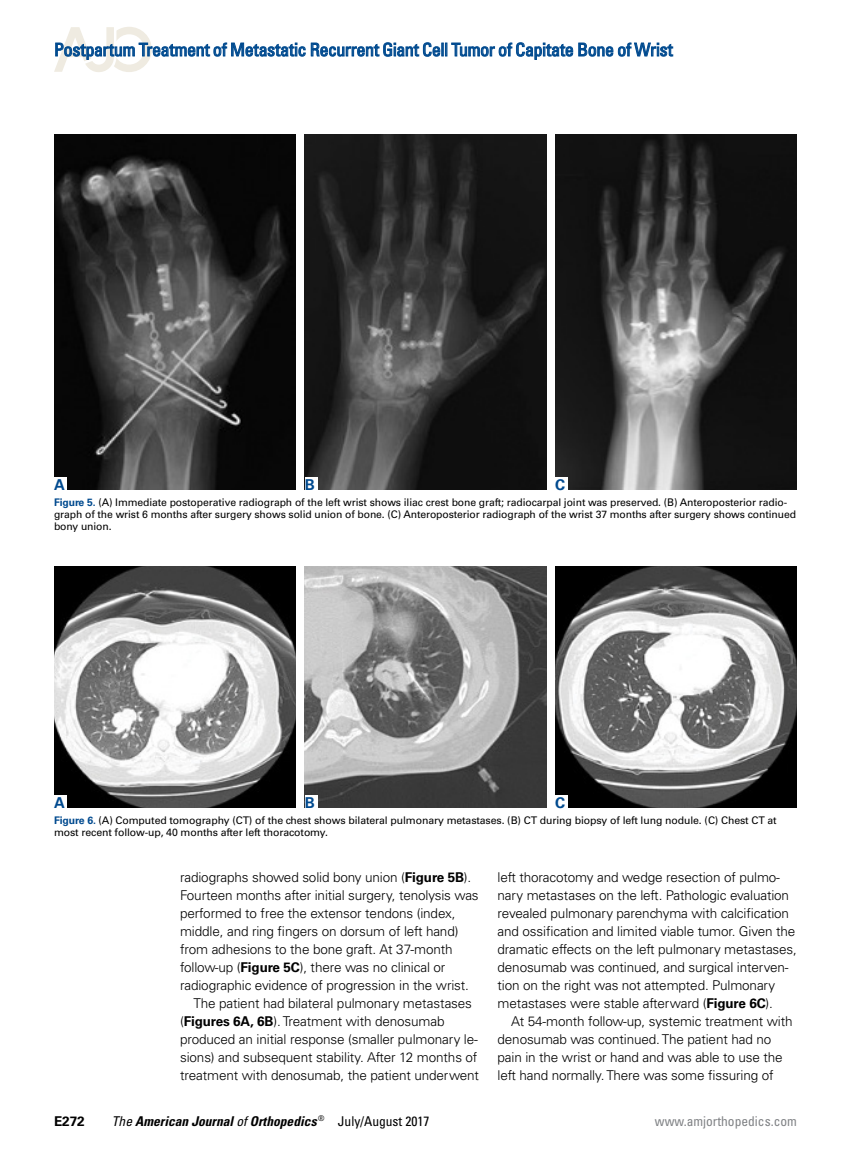
<style>
.page{position:relative;width:851px;height:1161px;background:#fff}
.page>*{position:absolute;margin:0;border:0;box-sizing:border-box;transform-origin:0 0}
.t1{font:condensed 18px "Univers LT Std";letter-spacing:-.015em;color:#004a8f}
.t2{font:700 15px "Univers LT Std";color:#004a8f}
.t3{font:300 13.5px/18px "Univers LT Std";letter-spacing:-.01em;color:#000}
.t4{font:italic 700 condensed 13.5px "Univers LT Std";color:#000}
.t5{font:condensed 13.5px "Univers LT Std";color:#808285}
.t6{font:700 13.5px "Univers LT Std";color:#000}
.t7{font:10.5px/12px "Univers LT Std";letter-spacing:-.01em;color:#000}
.s1{font-weight:700;color:#004a8f}
.s2{font-weight:700}
.s3{font-weight:400}
.s4{font-weight:400;font-style:normal}
</style>
<div class="page">
<svg style="left:54px;top:27px;width:619px;height:45px"></svg>
<img style="left:54px;top:134px;width:242px;height:356px">
<img style="left:304px;top:134px;width:242px;height:356px">
<img style="left:555px;top:134px;width:241px;height:356px">
<div style="left:54px;top:477px;width:13px;height:13px;background:#fff"></div>
<div style="left:304px;top:477px;width:13px;height:13px;background:#fff"></div>
<div style="left:555px;top:477px;width:13px;height:13px;background:#fff"></div>
<img style="left:54px;top:566px;width:242px;height:242px">
<img style="left:304px;top:566px;width:242px;height:242px">
<img style="left:555px;top:566px;width:241px;height:242px">
<div style="left:54px;top:795px;width:13px;height:13px;background:#fff"></div>
<div style="left:304px;top:795px;width:13px;height:13px;background:#fff"></div>
<div style="left:555px;top:795px;width:13px;height:13px;background:#fff"></div>
<h1 class="t1" style="left:54px;top:38px;width:620px">Postpartum Treatment of Metastatic Recurrent Giant Cell Tumor of Capitate Bone of Wrist</h1>
<p class="t2" style="left:54px;top:476px;width:12px">A</p>
<p class="t2" style="left:304px;top:476px;width:12px">B</p>
<p class="t2" style="left:555px;top:476px;width:12px">C</p>
<p class="t7" style="left:54px;top:497px;width:743px"><span class="s1">Figure 5.</span> (A) Immediate postoperative radiograph of the left wrist shows iliac crest bone graft; radiocarpal joint was preserved. (B) Anteroposterior radio&shy;graph of the wrist 6 months after surgery shows solid union of bone. (C) Anteroposterior radiograph of the wrist 37 months after surgery shows continued bony union.</p>
<p class="t2" style="left:54px;top:794px;width:12px">A</p>
<p class="t2" style="left:304px;top:794px;width:12px">B</p>
<p class="t2" style="left:555px;top:794px;width:12px">C</p>
<p class="t7" style="left:54px;top:815px;width:724px"><span class="s1">Figure 6.</span> (A) Computed tomography (CT) of the chest shows bilateral pulmonary metastases. (B) CT during biopsy of left lung nodule. (C) Chest CT at most recent follow-up, 40 months after left thoracotomy.</p>
<p class="t3" style="left:180px;top:868px;width:293px">radiographs showed solid bony union (<span class="s2">Figure 5B</span>).</p>
<p class="t3" style="left:180px;top:886px;width:300px">Fourteen months after initial surgery, tenolysis was</p>
<p class="t3" style="left:180px;top:904px;width:277px">performed to free the extensor tendons (index,</p>
<p class="t3" style="left:180px;top:922px;width:280px">middle, and ring fingers on dorsum of left hand)</p>
<p class="t3" style="left:180px;top:940px;width:274px">from adhesions to the bone graft. At 37-month</p>
<p class="t3" style="left:180px;top:958px;width:267px">follow-up (<span class="s2">Figure 5C</span>), there was no clinical or</p>
<p class="t3" style="left:180px;top:976px;width:290px">radiographic evidence of progression in the wrist.</p>
<p class="t3" style="left:193px;top:994px;width:280px">The patient had bilateral pulmonary metastases</p>
<p class="t3" style="left:180px;top:1012px;width:266px">(<span class="s2">Figures 6A, 6B</span>). Treatment with denosumab</p>
<p class="t3" style="left:180px;top:1030px;width:299px">produced an initial response (smaller pulmonary le-</p>
<p class="t3" style="left:180px;top:1048px;width:299px">sions) and subsequent stability. After 12 months of</p>
<p class="t3" style="left:180px;top:1066px;width:300px">treatment with denosumab, the patient underwent</p>
<p class="t3" style="left:497px;top:868px;width:301px">left thoracotomy and wedge resection of pulmo&shy;nary metastases on the left. Pathologic evaluation revealed pulmonary parenchyma with calcification and ossification and limited viable tumor. Given the dramatic effects on the left pulmonary metastases, denosumab was continued, and surgical interven&shy;tion on the right was not attempted. Pulmonary metastases were stable afterward (<span class="s2">Figure 6C</span>).</p>
<p class="t3" style="left:497px;top:1012px;width:296px;text-indent:14px">At 54-month follow-up, systemic treatment with denosumab was continued. The patient had no pain in the wrist or hand and was able to use the left hand normally. There was some fissuring of</p>
<p class="t6" style="left:54px;top:1113px;width:32px">E272</p>
<p class="t4" style="left:112px;top:1113px;width:319px"><span class="s3">The</span> American Journal <span class="s3">of</span> Orthopedics <sup>®</sup> <span class="s4">July/August 2017</span></p>
<p class="t5" style="left:655px;top:1112px;width:143px">www.amjorthopedics.com</p>
</div>
